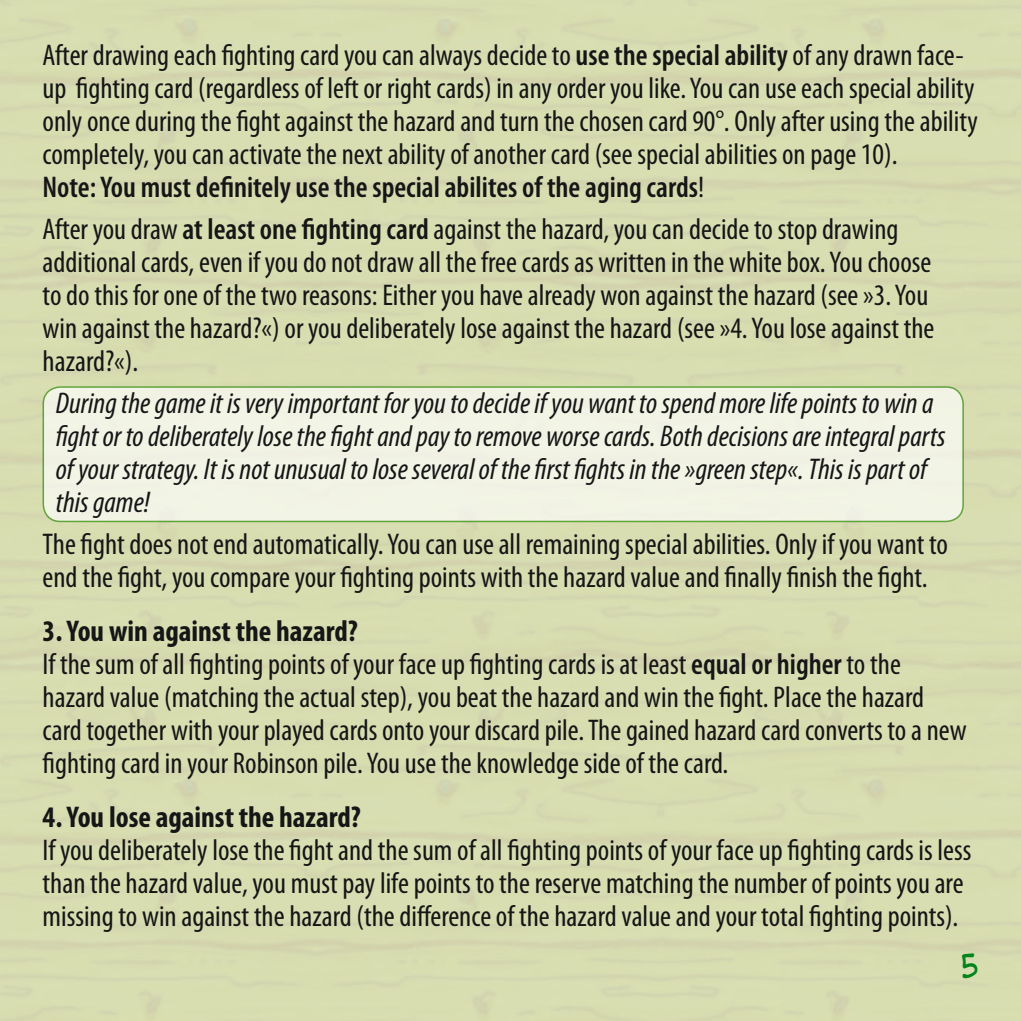
<style>
.page{position:relative;width:1021px;height:1021px;background:#fff}
.page>*{position:absolute;margin:0;border:0;box-sizing:border-box;transform-origin:0 0}
.t1{font:33px "Super Strong BB";color:#00841c}
.t2{font:condensed 30px/33px "Myriad Pro";color:#151616}
.t3{font:italic condensed 30px/33px "Myriad Pro";color:#151616}
.t4{font:700 condensed 30px "Myriad Pro";color:#151616}
.s1{font-weight:600}
.s2{font-weight:700}
</style>
<div class="page">
<div style="left:0;top:0;width:1020px;height:1020px;background:#d8ddb0"></div>
<div style="left:43px;top:387px;width:920px;height:134px;background:#f2f4e4;border-radius:17px"></div>
<div style="left:43px;top:386px;width:920px;height:136px;border:2px solid #258800;border-radius:17px"></div>
<p class="t2" style="left:43px;top:38px;width:936px">After drawing each fighting card you can always decide to <span class="s1">use the special ability</span> of any drawn face&shy;up fighting card (regardless of left or right cards) in any order you like. You can use each special ability only once during the fight against the hazard and turn the chosen card 90°. Only after using the ability completely, you can activate the next ability of another card (see special abilities on page 10).<br><span class="s1">Note: You must definitely use the special abilites of the aging cards</span>!</p>
<p class="t2" style="left:43px;top:212px;width:893px">After you draw <span class="s1">at least one fighting card</span> against the hazard, you can decide to stop drawing additional cards, even if you do not draw all the free cards as written in the white box. You choose to do this for one of the two reasons: Either you have already won against the hazard (see »3. You win against the hazard?«) or you deliberately lose against the hazard (see »4. You lose against the hazard?«).</p>
<p class="t3" style="left:56px;top:386px;width:891px">During the game it is very important for you to decide if you want to spend more life points to win a fight or to deliberately lose the fight and pay to remove worse cards. Both decisions are integral parts of your strategy. It is not unusual to lose several of the first fights in the »green step«. This is part of this game!</p>
<p class="t2" style="left:43px;top:527px;width:907px">The fight does not end automatically. You can use all remaining special abilities. Only if you want to end the fight, you compare your fighting points with the hazard value and finally finish the fight.</p>
<p class="t2" style="left:43px;top:614px;width:925px"><span class="s2">3. You win against the hazard?<br></span>If the sum of all fighting points of your face up fighting cards is at least <span class="s1">equal or higher</span> to the hazard value (matching the actual step), you beat the hazard and win the fight. Place the hazard card together with your played cards onto your discard pile. The gained hazard card converts to a new fighting card in your Robinson pile. You use the knowledge side of the card.</p>
<p class="t4" style="left:43px;top:798px;width:320px">4. You lose against the hazard?</p>
<p class="t2" style="left:43px;top:833px;width:930px">If you deliberately lose the fight and the sum of all fighting points of your face up fighting cards is less than the hazard value, you must pay life points to the reserve matching the number of points you are missing to win against the hazard (the difference of the hazard value and your total fighting points).</p>
<p class="t1" style="left:961px;top:946px;width:19px">5</p>
</div>
